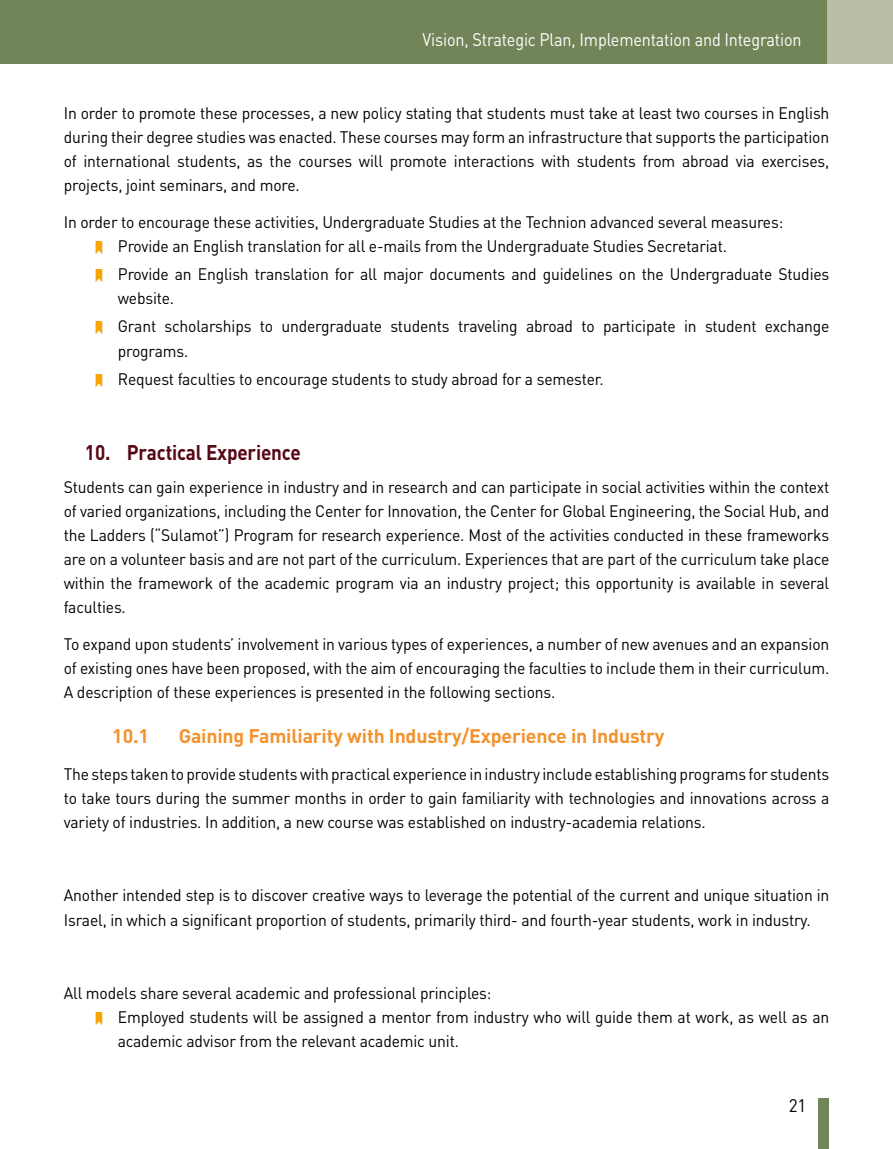
<style>
.page{position:relative;width:893px;height:1149px;background:#fff}
.page>*{position:absolute;margin:0;border:0;box-sizing:border-box;transform-origin:0 0}
.t1{font:700 21px "DIN Pro";letter-spacing:-.01em;color:#560815;scale:.9 1}
.t2{font:700 19.5px "DIN Pro";letter-spacing:-.01em;color:#f2932e}
.t3{font:18px "DIN Pro";letter-spacing:-.01em;color:#fff;scale:.9 1}
.t4{font:18px "DIN Pro";color:#000;scale:.95 1}
.t5{font:16.5px/24px "DIN Pro";letter-spacing:-.01em;color:#000;text-align:justify;scale:.95 1}
.s1{font-family:"Iconimonim 1.5 FM";color:#f6a400}
</style>
<div class="page">
<div style="left:0;top:0;width:893px;height:64px;background:#728558"></div>
<div style="left:819px;top:1097px;width:10px;height:51px;background:#728558"></div>
<div style="left:828px;top:0;width:65px;height:64px;background:#b9bda6"></div>
<p class="t3" style="left:423px;top:27px;width:423px">Vision, Strategic Plan, Implementation and Integration</p>
<p class="t5" style="left:64px;top:100px;width:807px">In order to promote these processes, a new policy stating that students must take at least two courses in English during their degree studies was enacted. These courses may form an infrastructure that supports the participation of international students, as the courses will promote interactions with students from abroad via exercises, projects, joint seminars, and more.</p>
<p class="t5" style="left:95px;top:209px;width:726px;text-indent:-32px">In order to encourage these activities, Undergraduate Studies at the Technion advanced several measures: <span class="s1">^</span> Provide an English translation for all e-mails from the Undergraduate Studies Secretariat.</p>
<p class="t5" style="left:118px;top:261px;width:751px;text-indent:-22px"><span class="s1">^</span> Provide an English translation for all major documents and guidelines on the Undergraduate Studies website.</p>
<p class="t5" style="left:118px;top:314px;width:750px;text-indent:-22px"><span class="s1">^</span> Grant scholarships to undergraduate students traveling abroad to participate in student exchange programs.</p>
<p class="t5" style="left:95px;top:366px;width:537px"><span class="s1">^</span> Request faculties to encourage students to study abroad for a semester.</p>
<p class="t1" style="left:85px;top:438px;width:241px">10. Practical Experience</p>
<p class="t5" style="left:64px;top:474px;width:807px">Students can gain experience in industry and in research and can participate in social activities within the context of varied organizations, including the Center for Innovation, the Center for Global Engineering, the Social Hub, and the Ladders (“Sulamot”) Program for research experience. Most of the activities conducted in these frameworks are on a volunteer basis and are not part of the curriculum. Experiences that are part of the curriculum take place within the framework of the academic program via an industry project; this opportunity is available in several faculties.</p>
<p class="t5" style="left:64px;top:631px;width:807px">To expand upon students’ involvement in various types of experiences, a number of new avenues and an expansion of existing ones have been proposed, with the aim of encouraging the faculties to include them in their curriculum.<br>A description of these experiences is presented in the following sections.</p>
<p class="t2" style="left:112px;top:722px;width:38px">10.1</p>
<p class="t2" style="left:179px;top:722px;width:487px">Gaining Familiarity with Industry/Experience in Industry</p>
<p class="t5" style="left:64px;top:761px;width:807px">The steps taken to provide students with practical experience in industry include establishing programs for students to take tours during the summer months in order to gain familiarity with technologies and innovations across a variety of industries. In addition, a new course was established on industry-academia relations.</p>
<p class="t5" style="left:64px;top:882px;width:807px">Another intended step is to discover creative ways to leverage the potential of the current and unique situation in<br>Israel, in which a significant proportion of students, primarily third- and fourth-year students, work in industry.</p>
<p class="t5" style="left:64px;top:980px;width:452px">All models share several academic and professional principles:</p>
<p class="t5" style="left:95px;top:1004px;width:774px"><span class="s1">^</span> Employed students will be assigned a mentor from industry who will guide them at work, as well as an</p>
<p class="t5" style="left:118px;top:1028px;width:361px">academic advisor from the relevant academic unit.</p>
<p class="t4" style="left:789px;top:1092px;width:20px">21</p>
</div>
